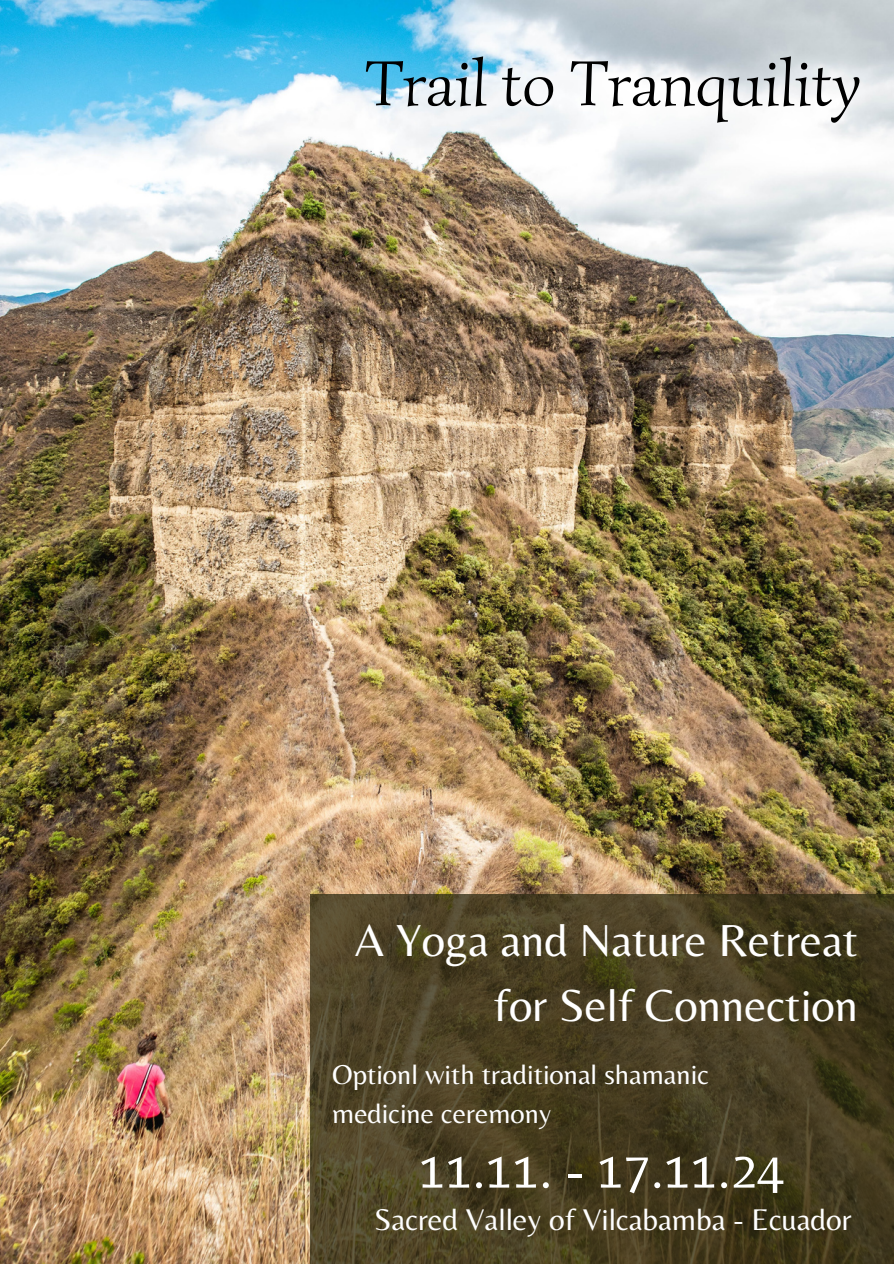
<style>
.page{position:relative;width:894px;height:1264px;background:#fff}
.page>*{position:absolute;margin:0;border:0;box-sizing:border-box;transform-origin:0 0}
.t1{font:64.8px "Simonetta";color:#000}
.t2{font:53.4px "Belleza";color:#fff}
.t3{font:46.65px/65.2px "Belleza";color:#fff;text-align:right}
.t4{font:31.2px "Belleza";color:#fff}
.t5{font:28.35px "Belleza";color:#fff}
</style>
<div class="page">
<img style="left:0;top:0;width:893px;height:1263px">
<svg style="left:310px;top:894px;width:583px;height:369px;background:#494022"></svg>
<h1 class="t1" style="left:364px;top:43px;width:497px">Trail to Tranquility</h1>
<p class="t3" style="left:354px;top:906px;width:505px">A Yoga and Nature Retreat for Self Connection</p>
<h3 class="t5" style="left:332px;top:1057px;width:378px">Optionl with traditional shamanic</h3>
<p class="t5" style="left:332px;top:1096px;width:221px">medicine ceremony</p>
<p class="t2" style="left:418px;top:1137px;width:367px">11.11. - 17.11.24</p>
<h2 class="t4" style="left:374px;top:1200px;width:479px">Sacred Valley of Vilcabamba - Ecuador</h2>
</div>
